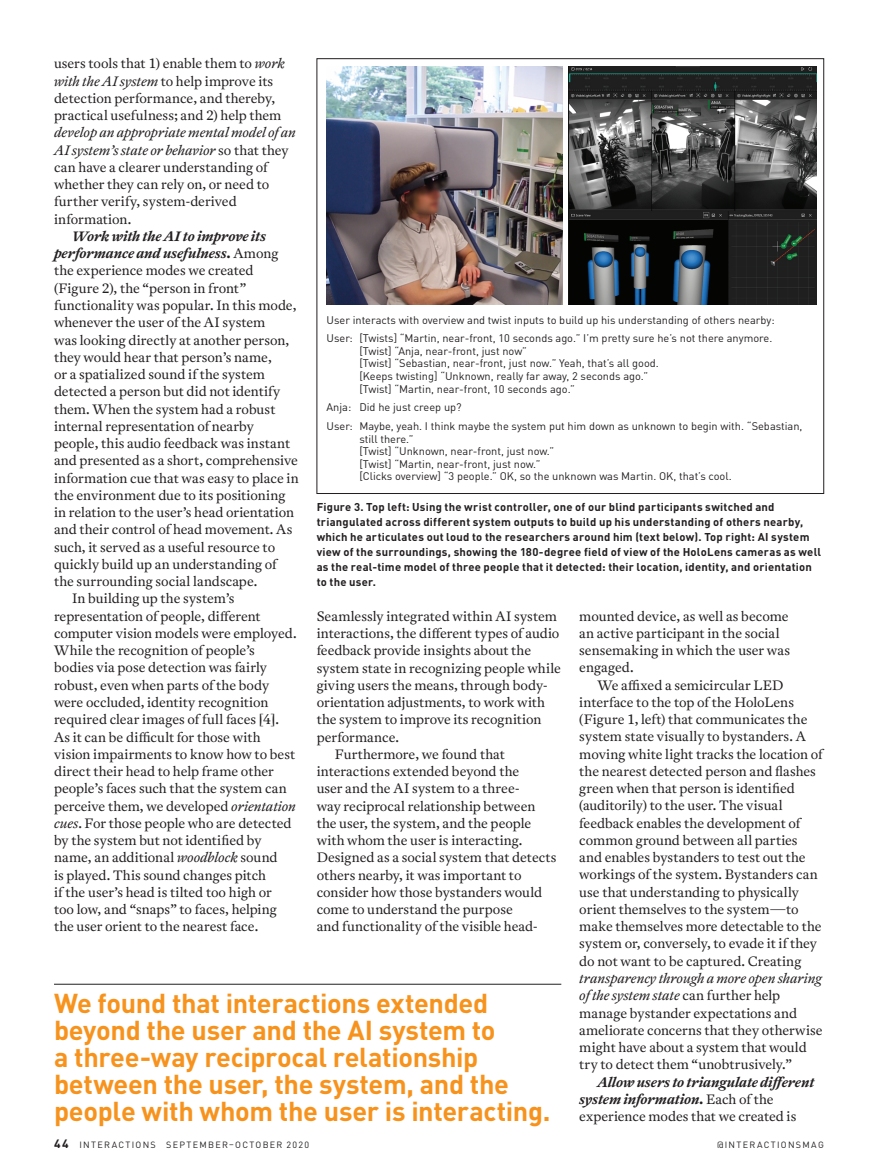
<style>
.page{position:relative;width:878px;height:1175px;background:#fff}
.page>*{position:absolute;margin:0;border:0;box-sizing:border-box;transform-origin:0 0}
.t1{font:700 27px/27px "DIN Pro";letter-spacing:-.015em;color:#f7931d}
.t2{font:13.5px/17.2px "Antwerp ACM";color:#231f20}
.t3{font:italic 700 13.5px/17.2px "Antwerp ACM";color:#231f20}
.t4{font:700 11.25px/15px "DIN Pro";letter-spacing:.02em;color:#231f20}
.t5{font:10.95px/12.5px "DIN Pro";color:#231f20}
.t6{font:9px "DIN Pro";letter-spacing:.145em;color:#231f20}
.s1{font-style:italic}
.s2{font-weight:400;font-style:normal}
.s3{font-weight:700;font-size:12px}
</style>
<div class="page">
<hr style="left:54px;top:984px;width:507px;height:1px;background:#231f20">
<img style="left:326px;top:67px;width:236px;height:237px">
<img style="left:568px;top:67px;width:248px;height:237px">
<p class="t2" style="left:54px;top:55px;width:232px">users tools that 1) enable them to <span class="s1">work with the AI system</span> to help improve its detection performance, and thereby, practical usefulness; and 2) help them</p>
<p class="t2" style="left:54px;top:124px;width:243px"><span class="s1">develop an appropriate mental model of an AI system’s state or behavior</span> so that they can have a clearer understanding of whether they can rely on, or need to further verify, system-derived information.</p>
<p class="t3" style="left:72px;top:228px;width:195px">Work with the AI to improve its</p>
<p class="t3" style="left:54px;top:245px;width:226px">performance and usefulness. <span class="s2">Among</span></p>
<p class="t2" style="left:54px;top:262px;width:201px">the experience modes we created</p>
<p class="t2" style="left:54px;top:279px;width:194px">(Figure 2), the “person in front”</p>
<p class="t2" style="left:54px;top:296px;width:244px">functionality was popular. In this mode,</p>
<p class="t2" style="left:54px;top:314px;width:213px">whenever the user of the AI system</p>
<p class="t2" style="left:54px;top:331px;width:237px">was looking directly at another person,</p>
<p class="t2" style="left:54px;top:348px;width:219px">they would hear that person’s name,</p>
<p class="t2" style="left:54px;top:365px;width:212px">or a spatialized sound if the system</p>
<p class="t2" style="left:54px;top:383px;width:228px">detected a person but did not identify</p>
<p class="t2" style="left:54px;top:400px;width:223px">them. When the system had a robust</p>
<p class="t2" style="left:54px;top:417px;width:201px">internal representation of nearby</p>
<p class="t2" style="left:54px;top:434px;width:237px">people, this audio feedback was instant</p>
<p class="t2" style="left:54px;top:452px;width:245px">and presented as a short, comprehensive</p>
<p class="t2" style="left:54px;top:469px;width:246px">information cue that was easy to place in</p>
<p class="t2" style="left:54px;top:486px;width:233px">the environment due to its positioning</p>
<p class="t2" style="left:54px;top:503px;width:241px">in relation to the user’s head orientation</p>
<p class="t2" style="left:54px;top:521px;width:240px">and their control of head movement. As</p>
<p class="t2" style="left:54px;top:538px;width:223px">such, it served as a useful resource to</p>
<p class="t2" style="left:54px;top:555px;width:224px">quickly build up an understanding of</p>
<p class="t2" style="left:54px;top:573px;width:205px">the surrounding social landscape.</p>
<p class="t2" style="left:72px;top:590px;width:164px">In building up the system’s</p>
<p class="t2" style="left:54px;top:607px;width:208px">representation of people, different</p>
<p class="t2" style="left:54px;top:624px;width:244px">computer vision models were employed.</p>
<p class="t2" style="left:54px;top:642px;width:202px">While the recognition of people’s</p>
<p class="t2" style="left:54px;top:659px;width:214px">bodies via pose detection was fairly</p>
<p class="t2" style="left:54px;top:676px;width:217px">robust, even when parts of the body</p>
<p class="t2" style="left:54px;top:693px;width:216px">were occluded, identity recognition</p>
<p class="t2" style="left:54px;top:711px;width:226px">required clear images of full faces [4].</p>
<p class="t2" style="left:54px;top:728px;width:208px">As it can be difficult for those with</p>
<p class="t2" style="left:54px;top:745px;width:243px">vision impairments to know how to best</p>
<p class="t2" style="left:54px;top:762px;width:221px">direct their head to help frame other</p>
<p class="t2" style="left:54px;top:780px;width:234px">people’s faces such that the system can</p>
<p class="t2" style="left:54px;top:797px;width:243px">perceive them, we developed <span class="s1">orientation</span></p>
<p class="t2" style="left:54px;top:814px;width:239px"><span class="s1">cues</span>. For those people who are detected</p>
<p class="t2" style="left:54px;top:831px;width:209px">by the system but not identified by</p>
<p class="t2" style="left:54px;top:849px;width:225px">name, an additional <span class="s1">woodblock</span> sound</p>
<p class="t2" style="left:54px;top:866px;width:213px">is played. This sound changes pitch</p>
<p class="t2" style="left:54px;top:883px;width:219px">if the user’s head is tilted too high or</p>
<p class="t2" style="left:54px;top:900px;width:224px">too low, and “snaps” to faces, helping</p>
<p class="t2" style="left:54px;top:918px;width:206px">the user orient to the nearest face.</p>
<p class="t5" style="left:326px;top:309px;width:449px;line-height:18.8px">User interacts with overview and twist inputs to build up his understanding of others nearby:<br>User: [Twists] “Martin, near-front, 10 seconds ago.” I’m pretty sure he’s not there anymore.</p>
<p class="t5" style="left:359px;top:344px;width:301px">[Twist] “Anja, near-front, just now”<br>[Twist] “Sebastian, near-front, just now.” Yeah, that’s all good. [Keeps twisting] “Unknown, really far away, 2 seconds ago.” [Twist] “Martin, near-front, 10 seconds ago.”</p>
<p class="t5" style="left:326px;top:397px;width:477px;line-height:18.8px">Anja: Did he just creep up?<br>User: Maybe, yeah. I think maybe the system put him down as unknown to begin with. “Sebastian,</p>
<p class="t5" style="left:359px;top:431px;width:374px">still there.”<br>[Twist] “Unknown, near-front, just now.”<br>[Twist] “Martin, near-front, just now.”<br>[Clicks overview] “3 people.” OK, so the unknown was Martin. OK, that’s cool.</p>
<p class="t4" style="left:316px;top:498px;width:506px">Figure 3. Top left: Using the wrist controller, one of our blind participants switched and triangulated across different system outputs to build up his understanding of others nearby, which he articulates out loud to the researchers around him (text below). Top right: AI system view of the surroundings, showing the 180-degree field of view of the HoloLens cameras as well as the real-time model of three people that it detected: their location, identity, and orientation to the user.</p>
<p class="t2" style="left:579px;top:607px;width:212px">mounted device, as well as become an active participant in the social sensemaking in which the user was engaged.</p>
<p class="t2" style="left:579px;top:676px;width:245px;text-indent:18px">We affixed a semicircular LED interface to the top of the HoloLens (Figure 1, left) that communicates the system state visually to bystanders. A moving white light tracks the location of the nearest detected person and flashes green when that person is identified (auditorily) to the user. The visual feedback enables the development of common ground between all parties and enables bystanders to test out the workings of the system. Bystanders can use that understanding to physically orient themselves to the system—to make themselves more detectable to the system or, conversely, to evade it if they do not want to be captured. Creating</p>
<p class="t2" style="left:579px;top:969px;width:245px"><span class="s1">transparency through a more open sharing of the system state</span> can further help manage bystander expectations and ameliorate concerns that they otherwise might have about a system that would try to detect them “unobtrusively.”</p>
<p class="t3" style="left:579px;top:1073px;width:236px;text-indent:18px">Allow users to triangulate different system information. <span class="s2">Each of the experience modes that we created is</span></p>
<p class="t2" style="left:316px;top:607px;width:242px">Seamlessly integrated within AI system</p>
<p class="t2" style="left:316px;top:624px;width:244px">interactions, the different types of audio</p>
<p class="t2" style="left:316px;top:642px;width:216px">feedback provide insights about the</p>
<p class="t2" style="left:316px;top:659px;width:246px">system state in recognizing people while</p>
<p class="t2" style="left:316px;top:676px;width:233px">giving users the means, through body-</p>
<p class="t2" style="left:316px;top:693px;width:230px">orientation adjustments, to work with</p>
<p class="t2" style="left:316px;top:711px;width:226px">the system to improve its recognition</p>
<p class="t2" style="left:316px;top:728px;width:84px">performance.</p>
<p class="t2" style="left:334px;top:745px;width:172px">Furthermore, we found that</p>
<p class="t2" style="left:316px;top:762px;width:204px">interactions extended beyond the</p>
<p class="t2" style="left:316px;top:780px;width:205px">user and the AI system to a three-</p>
<p class="t2" style="left:316px;top:797px;width:220px">way reciprocal relationship between</p>
<p class="t2" style="left:316px;top:814px;width:216px">the user, the system, and the people</p>
<p class="t2" style="left:316px;top:831px;width:207px">with whom the user is interacting.</p>
<p class="t2" style="left:316px;top:849px;width:241px">Designed as a social system that detects</p>
<p class="t2" style="left:316px;top:866px;width:206px">others nearby, it was important to</p>
<p class="t2" style="left:316px;top:883px;width:227px">consider how those bystanders would</p>
<p class="t2" style="left:316px;top:900px;width:198px">come to understand the purpose</p>
<p class="t2" style="left:316px;top:918px;width:223px">and functionality of the visible head-</p>
<h1 class="t1" style="left:54px;top:986px;width:498px">We found that interactions extended beyond the user and the AI system to<br>a three-way reciprocal relationship between the user, the system, and the people with whom the user is interacting.</h1>
<p class="t6" style="left:54px;top:1137px;width:257px"><span class="s3">44</span> INTERACTIONS SEPTEMBER–OCTOBER 2020</p>
<p class="t6" style="left:717px;top:1137px;width:108px">@INTERACTIONSMAG</p>
</div>
